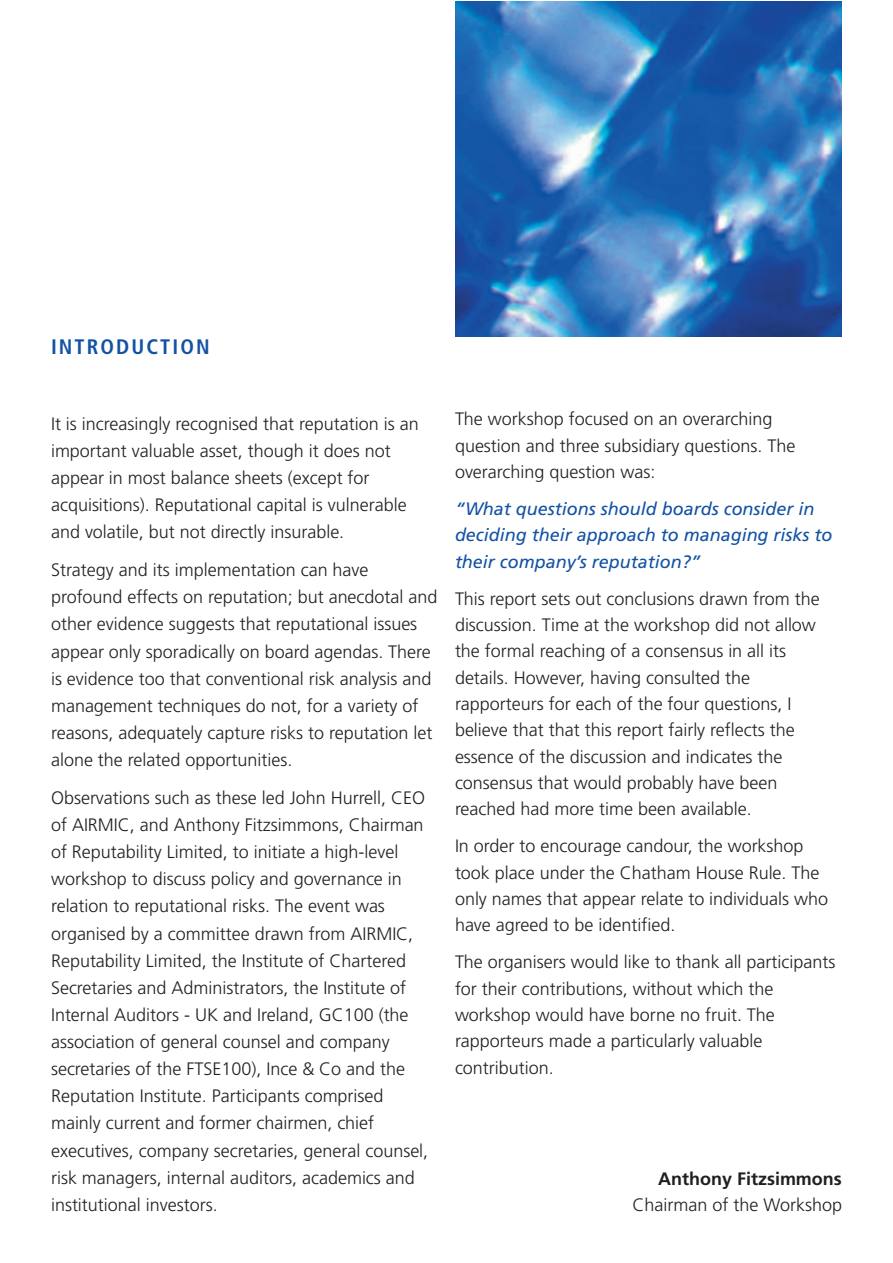
<style>
.page{position:relative;width:893px;height:1263px;background:#fff}
.page>*{position:absolute;margin:0;border:0;box-sizing:border-box;transform-origin:0 0}
.t1{font:700 condensed 21px "Frutiger";letter-spacing:.1em;color:#1352a4}
.t2{font:300 18px/27.2px "Frutiger CE";color:#231f20}
.t3{font:italic 18px/26.4px "Frutiger CE";color:#1352a4}
.t4{font:700 18px "Frutiger";color:#231f20}
</style>
<div class="page">
<img style="left:455px;top:1px;width:387px;height:336px">
<p class="t1" style="left:51px;top:334px;width:160px">INTRODUCTION</p>
<p class="t2" style="left:51px;top:410px;width:369px">It is increasingly recognised that reputation is an important valuable asset, though it does not appear in most balance sheets (except for acquisitions). Reputational capital is vulnerable and volatile, but not directly insurable.</p>
<p class="t2" style="left:51px;top:556px;width:388px">Strategy and its implementation can have profound effects on reputation; but anecdotal and other evidence suggests that reputational issues appear only sporadically on board agendas. There is evidence too that conventional risk analysis and management techniques do not, for a variety of reasons, adequately capture risks to reputation let alone the related opportunities.</p>
<p class="t2" style="left:51px;top:784px;width:379px">Observations such as these led John Hurrell, CEO of AIRMIC, and Anthony Fitzsimmons, Chairman of Reputability Limited, to initiate a high-level workshop to discuss policy and governance in relation to reputational risks. The event was organised by a committee drawn from AIRMIC, Reputability Limited, the Institute of Chartered Secretaries and Administrators, the Institute of Internal Auditors - UK and Ireland, GC100 (the association of general counsel and company secretaries of the FTSE100), Ince &amp; Co and the Reputation Institute. Participants comprised mainly current and former chairmen, chief executives, company secretaries, general counsel, risk managers, internal auditors, academics and institutional investors.</p>
<p class="t2" style="left:455px;top:406px;width:342px;line-height:26.4px">The workshop focused on an overarching question and three subsidiary questions. The overarching question was:</p>
<p class="t3" style="left:455px;top:495px;width:379px">“What questions should boards consider in deciding their approach to managing risks to their company’s reputation?”</p>
<p class="t2" style="left:455px;top:585px;width:366px;line-height:26.4px">This report sets out conclusions drawn from the discussion. Time at the workshop did not allow the formal reaching of a consensus in all its details. However, having consulted the rapporteurs for each of the four questions, I believe that that this report fairly reflects the essence of the discussion and indicates the consensus that would probably have been reached had more time been available.</p>
<p class="t2" style="left:455px;top:833px;width:375px;line-height:26.4px">In order to encourage candour, the workshop took place under the Chatham House Rule. The only names that appear relate to individuals who have agreed to be identified.</p>
<p class="t2" style="left:455px;top:949px;width:382px;line-height:26.4px">The organisers would like to thank all participants for their contributions, without which the workshop would have borne no fruit. The rapporteurs made a particularly valuable contribution.</p>
<p class="t4" style="left:658px;top:1168px;width:185px">Anthony Fitzsimmons</p>
<p class="t2" style="left:632px;top:1191px;width:211px">Chairman of the Workshop</p>
</div>
